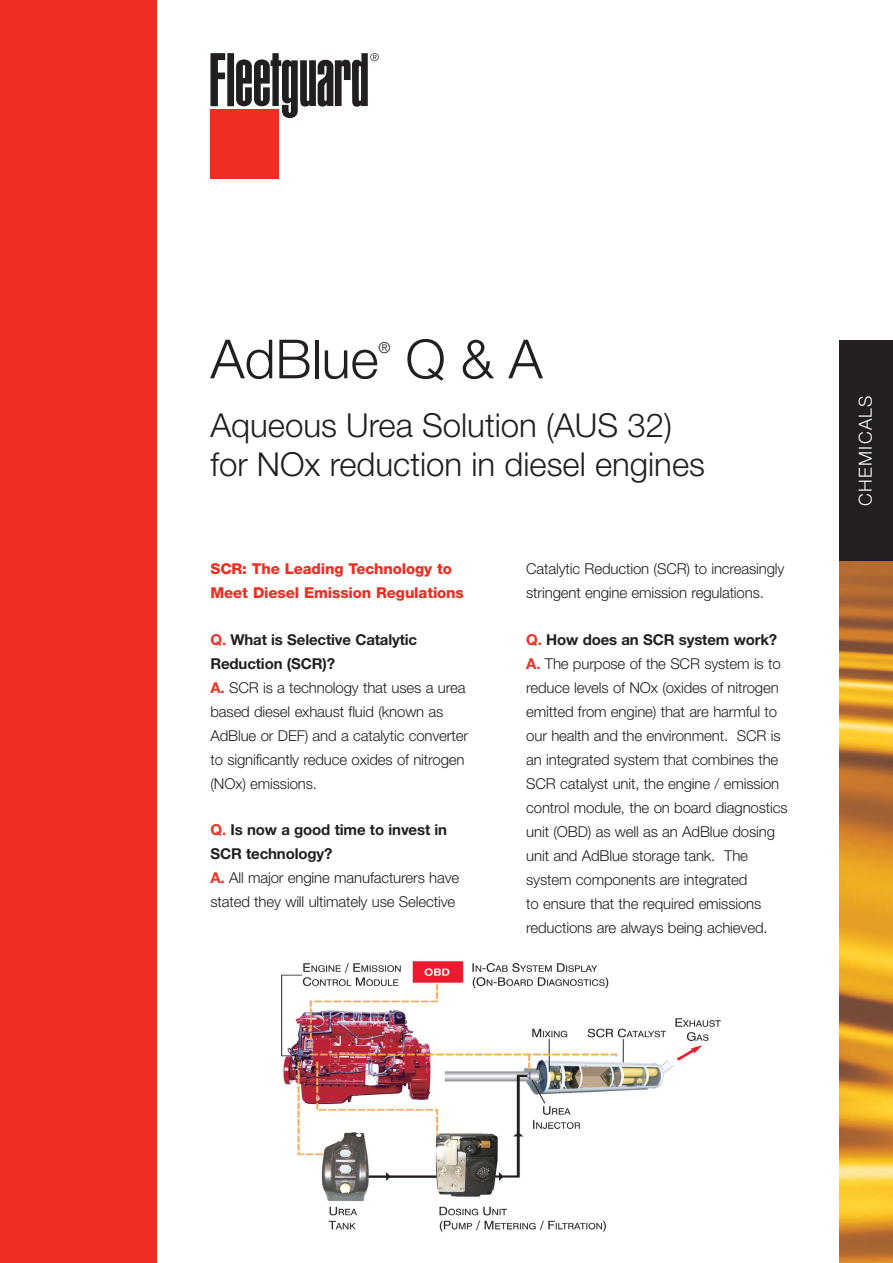
<style>
.page{position:relative;width:893px;height:1263px;background:#fff}
.page>*{position:absolute;margin:0;border:0;box-sizing:border-box;transform-origin:0 0}
.headline_short{font:300 54px "Helvetica Neue LT Pro";color:#231f20}
.headline_secondary{font:300 33px/39px "Helvetica Neue LT Pro";color:#231f20}
.headline_secondary-2{font:300 18px "Helvetica Neue LT Pro";letter-spacing:.075em;color:#fff}
.bullet_text{font:300 15px/24px "Helvetica Neue LT Std";letter-spacing:-.01em;color:#231f20}
.bullet_text-2{font:700 15px/24px "Helvetica Neue LT Pro";letter-spacing:-.01em;color:#231f20}
.bullet_text-3{font:800 15px/24px "Helvetica Neue LT Pro";letter-spacing:-.01em;color:#ee2e22}
.headline_short-2{font:300 15px "Helvetica Neue LT Pro";color:#231f20}
.s1{color:#ee2e22}
.s2{font-family:"Helvetica Neue LT Pro";font-weight:700;color:#ee2e22}
</style>
<div class="page">
<img style="left:281px;top:959px;width:440px;height:273px">
<div style="left:0;top:0;width:156px;height:1263px;background:#ee2e22"></div>
<div style="left:840px;top:340px;width:53px;height:221px;background:#231f20"></div>
<img style="left:840px;top:561px;width:53px;height:702px">
<div style="left:210px;top:109px;width:69px;height:70px;background:#ee2e22"></div>
<svg style="left:210px;top:53px;width:169px;height:65px"></svg>
<p class="headline_short" style="left:210px;top:326px;width:170px">AdBlue</p>
<p class="headline_short-2" style="left:379px;top:338px;width:13px">®</p>
<p class="headline_short" style="left:406px;top:326px;width:139px">Q &amp; A</p>
<p class="headline_secondary" style="left:210px;top:405px;width:496px">Aqueous Urea Solution (AUS 32) for NOx reduction in diesel engines</p>
<p class="bullet_text-3" style="left:210px;top:557px;width:255px">SCR: The Leading Technology to<br>Meet Diesel Emission Regulations</p>
<p class="bullet_text-2" style="left:210px;top:627px;width:208px"><span class="s1">Q.</span> What is Selective Catalytic<br>Reduction (SCR)?</p>
<p class="bullet_text" style="left:210px;top:675px;width:259px"><span class="s2">A.</span> SCR is a technology that uses a urea based diesel exhaust fluid (known as AdBlue or DEF) and a catalytic converter to significantly reduce oxides of nitrogen (NOx) emissions.</p>
<p class="bullet_text-2" style="left:210px;top:817px;width:238px"><span class="s1">Q.</span> Is now a good time to invest in<br>SCR technology?</p>
<p class="bullet_text" style="left:210px;top:865px;width:250px"><span class="s2">A.</span> All major engine manufacturers have stated they will ultimately use Selective</p>
<p class="bullet_text" style="left:526px;top:556px;width:260px">Catalytic Reduction (SCR) to increasingly stringent engine emission regulations.</p>
<p class="bullet_text-2" style="left:526px;top:627px;width:253px"><span class="s1">Q.</span> How does an SCR system work?</p>
<p class="bullet_text" style="left:526px;top:651px;width:263px"><span class="s2">A.</span> The purpose of the SCR system is to reduce levels of NOx (oxides of nitrogen emitted from engine) that are harmful to our health and the environment. SCR is an integrated system that combines the SCR catalyst unit, the engine / emission control module, the on board diagnostics unit (OBD) as well as an AdBlue dosing unit and AdBlue storage tank. The system components are integrated<br>to ensure that the required emissions reductions are always being achieved.</p>
<p class="headline_secondary-2" style="left:854px;top:506px;width:112px;rotate:-90deg">CHEMICALS</p>
</div>
